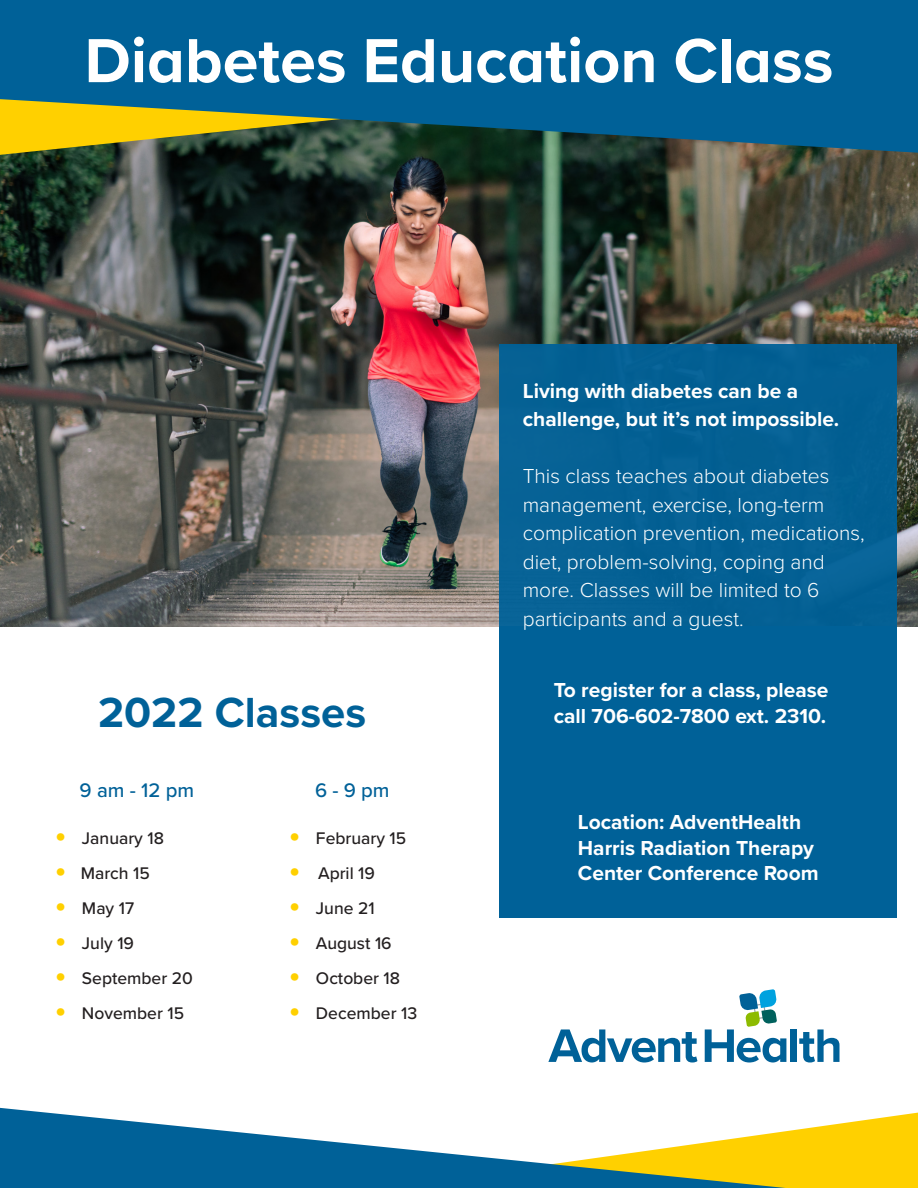
<style>
.page{position:relative;width:918px;height:1188px;background:#fff}
.page>*{position:absolute;margin:0;border:0;box-sizing:border-box;transform-origin:0 0}
.t1{font:700 64.5px "Proxima Nova";color:#fff}
.t2{font:700 43.65px "Proxima Nova";color:#006198}
.t3{font:300 21px/28.5px "Proxima Nova";color:#fff}
.t4{font:700 21px/25.2px "Proxima Nova";color:#fff}
.t5{font:500 20.4px "Proxima Nova";color:#006198}
.t6{font:500 17.4px "Proxima Nova";color:#231f20}
.s1{font-weight:900;font-size:29.1px;color:#ffd000}
</style>
<div class="page">
<img style="left:0;top:153px;width:918px;height:474px">
<svg style="left:0;top:0;width:918px;height:153px;fill:#006198"></svg>
<svg style="left:785px;top:1113px;width:133px;height:75px"></svg>
<svg style="left:0;top:1108px;width:785px;height:80px"></svg>
<div style="left:499px;top:344px;width:397px;height:283px;background:#006198"></div>
<div style="left:499px;top:627px;width:397px;height:291px;background:#006198"></div>
<svg style="left:548px;top:1029px;width:149px;height:34px"></svg>
<div style="left:791px;top:1029px;width:6px;height:33px;background:#006198"></div>
<svg style="left:799px;top:1029px;width:41px;height:34px"></svg>
<svg style="left:705px;top:989px;width:81px;height:74px"></svg>
<p class="t1" style="left:84px;top:13px;width:751px">Diabetes Education Class</p>
<p class="t2" style="left:98px;top:680px;width:270px">2022 Classes</p>
<p class="t5" style="left:80px;top:775px;width:116px">9 am - 12 pm</p>
<p class="t5" style="left:315px;top:775px;width:76px">6 - 9 pm</p>
<p class="t6" style="left:56px;top:826px;width:110px"><span class="s1">•</span> January 18</p>
<p class="t6" style="left:56px;top:861px;width:96px"><span class="s1">•</span> March 15</p>
<p class="t6" style="left:56px;top:895px;width:80px"><span class="s1">•</span> May 17</p>
<p class="t6" style="left:56px;top:930px;width:80px"><span class="s1">•</span> July 19</p>
<p class="t6" style="left:56px;top:965px;width:139px"><span class="s1">•</span> September 20</p>
<p class="t6" style="left:56px;top:1000px;width:130px"><span class="s1">•</span> November 15</p>
<p class="t6" style="left:290px;top:826px;width:118px"><span class="s1">•</span> February 15</p>
<p class="t6" style="left:290px;top:861px;width:87px"><span class="s1">•</span> April 19</p>
<p class="t6" style="left:290px;top:895px;width:87px"><span class="s1">•</span> June 21</p>
<p class="t6" style="left:290px;top:930px;width:104px"><span class="s1">•</span> August 16</p>
<p class="t6" style="left:290px;top:965px;width:112px"><span class="s1">•</span> October 18</p>
<p class="t6" style="left:290px;top:1000px;width:129px"><span class="s1">•</span> December 13</p>
<p class="t4" style="left:523px;top:376px;width:318px;line-height:28.5px">Living with diabetes can be a challenge, but it’s not impossible.</p>
<p class="t3" style="left:523px;top:461px;width:343px">This class teaches about diabetes management, exercise, long-term complication prevention, medications, diet, problem-solving, coping and more. Classes will be limited to 6 participants and a guest.</p>
<p class="t4" style="left:554px;top:677px;width:276px">To register for a class, please call 706-602-7800 ext. 2310.</p>
<p class="t4" style="left:578px;top:809px;width:242px">Location: AdventHealth<br>Harris Radiation Therapy<br>Center Conference Room</p>
</div>
